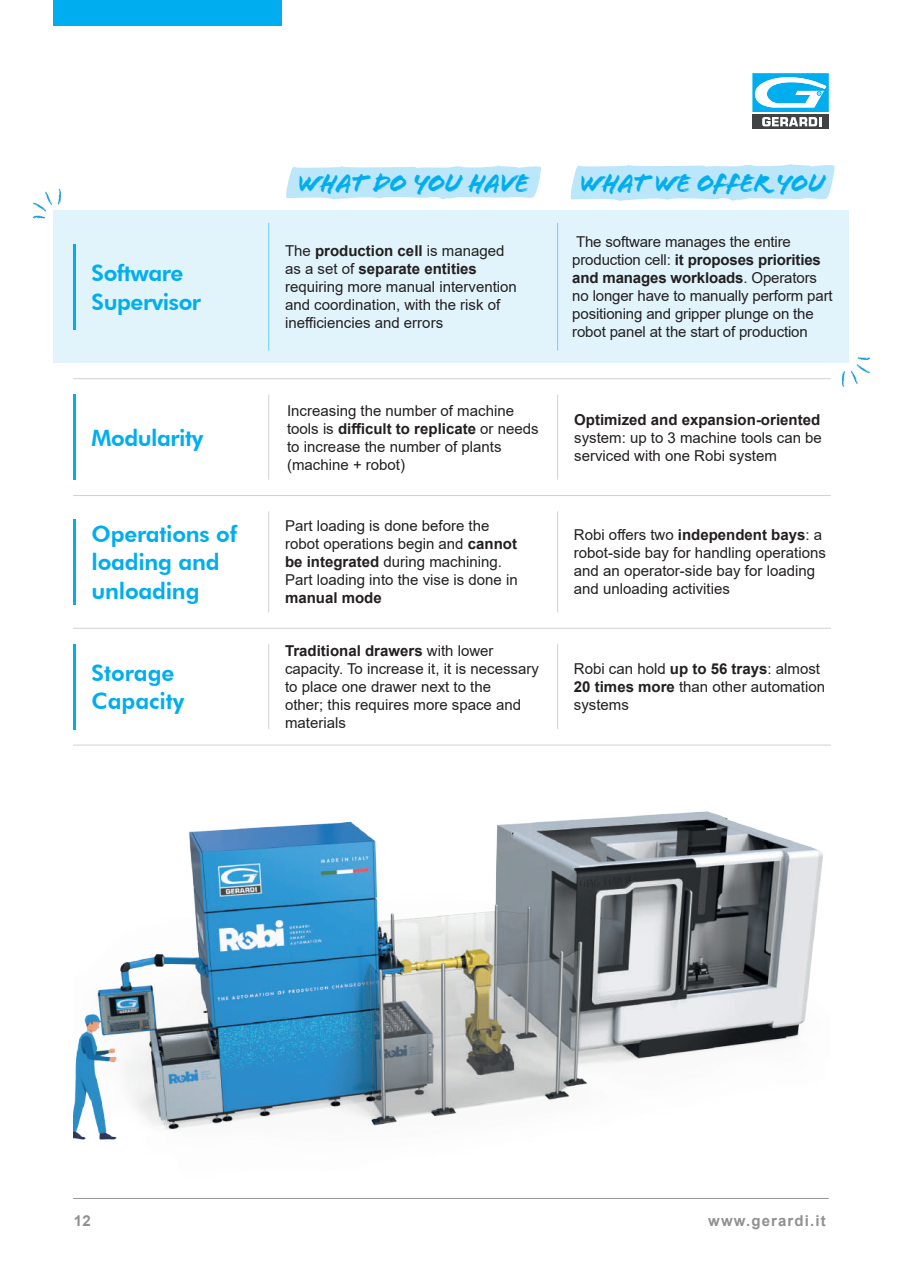
<style>
.page{position:relative;width:902px;height:1272px;background:#fff}
.page>*{position:absolute;margin:0;border:0;box-sizing:border-box;transform-origin:0 0}
.t1{font:27px "Flood Std";letter-spacing:-.03em;color:#00aeef}
.t2{font:800 22.5px/28.5px "Futura BT";letter-spacing:-.01em;color:#00aeef}
.t3{font:15px/18px "Arial";color:#231f20}
.t4{font:700 15px "Arial";color:#231f20}
.t5{font:700 15px "Arial";letter-spacing:.075em;color:#231f20}
.s1{font-weight:700}
</style>
<div class="page">
<hr style="left:73px;top:1197px;width:755px;height:1px;background:#939598">
<div style="left:752px;top:114px;width:76px;height:15px;background:#414243"></div>
<svg style="left:752px;top:73px;width:76px;height:54px"></svg>
<hr style="left:73px;top:378px;width:757px;height:1px;background:#d1d2d4">
<hr style="left:73px;top:495px;width:757px;height:1px;background:#d1d2d4">
<hr style="left:73px;top:628px;width:757px;height:1px;background:#d1d2d4">
<hr style="left:73px;top:744px;width:757px;height:1px;background:#d1d2d4">
<svg style="left:286px;top:165px;width:255px;height:34px;background:#c4e9fa"></svg>
<svg style="left:570px;top:164px;width:264px;height:37px;background:#c4e9fa"></svg>
<hr style="left:73px;top:394px;width:2px;height:85px;background:#00aeef">
<hr style="left:557px;top:394px;width:1px;height:85px;background:#d1d2d4">
<hr style="left:268px;top:394px;width:1px;height:85px;background:#d1d2d4">
<hr style="left:73px;top:519px;width:2px;height:85px;background:#00aeef">
<hr style="left:557px;top:511px;width:1px;height:101px;background:#d1d2d4">
<hr style="left:268px;top:511px;width:1px;height:101px;background:#d1d2d4">
<hr style="left:73px;top:644px;width:2px;height:85px;background:#00aeef">
<hr style="left:557px;top:644px;width:1px;height:85px;background:#d1d2d4">
<hr style="left:268px;top:644px;width:1px;height:85px;background:#d1d2d4">
<div style="left:53px;top:211px;width:795px;height:152px;background:#e1f4fc"></div>
<hr style="left:73px;top:244px;width:2px;height:85px;background:#00aeef">
<hr style="left:557px;top:223px;width:1px;height:127px;background:#6bcff6">
<hr style="left:268px;top:223px;width:1px;height:127px;background:#6bcff6">
<svg style="left:58px;top:188px;width:3px;height:17px"></svg>
<svg style="left:33px;top:191px;width:19px;height:28px"></svg>
<svg style="left:841px;top:357px;width:29px;height:30px"></svg>
<img style="left:73px;top:811px;width:750px;height:329px">
<div style="left:53px;top:0;width:228px;height:26px;background:#00aeef"></div>
<h2 class="t2" style="left:91px;top:258px;width:111px">Software<br>Supervisor</h2>
<h2 class="t2" style="left:91px;top:423px;width:113px">Modularity</h2>
<h1 class="t1" style="left:297px;top:168px;width:233px">WHAT DO YOU HAVE</h1>
<h1 class="t1" style="left:579px;top:168px;width:247px">WHAT WE OFFER YOU</h1>
<p class="t3" style="left:285px;top:242px;width:233px">The <span class="s1">production cell</span> is managed as a set of <span class="s1">separate entities </span>requiring more manual intervention and coordination, with the risk of inefficiencies and errors</p>
<p class="t3" style="left:287px;top:401px;width:253px">Increasing the number of machine tools is <span class="s1">difficult to replicate</span> or needs to increase the number of plants (machine + robot)</p>
<p class="t3" style="left:572px;top:233px;width:262px">The software manages the entire production cell: <span class="s1">it proposes priorities and manages workloads</span>. Operators no longer have to manually perform part positioning and gripper plunge on the robot panel at the start of production</p>
<p class="t4" style="left:574px;top:409px;width:247px">Optimized and expansion-oriented</p>
<p class="t3" style="left:574px;top:428px;width:249px">system: up to 3 machine tools can be serviced with one Robi system</p>
<p class="t3" style="left:285px;top:517px;width:234px">Part loading is done before the robot operations begin and <span class="s1">cannot be integrated</span> during machining.<br>Part loading into the vise is done in</p>
<p class="t4" style="left:285px;top:587px;width:98px">manual mode</p>
<h2 class="t2" style="left:91px;top:519px;width:147px">Operations of loading and unloading</h2>
<p class="t3" style="left:574px;top:526px;width:253px">Robi offers two <span class="s1">independent bays</span>: a robot-side bay for handling operations and an operator-side bay for loading and unloading activities</p>
<p class="t3" style="left:285px;top:641px;width:255px"><span class="s1">Traditional drawers</span> with lower capacity. To increase it, it is necessary to place one drawer next to the<br>other; this requires more space and materials</p>
<h2 class="t2" style="left:91px;top:658px;width:94px">Storage<br>Capacity</h2>
<p class="t3" style="left:574px;top:659px;width:252px">Robi can hold <span class="s1">up to 56 trays</span>: almost<br><span class="s1">20 times more</span> than other automation systems</p>
<p class="t4" style="left:73px;top:1210px;width:19px">12</p>
<p class="t5" style="left:708px;top:1210px;width:119px">www.gerardi.it</p>
</div>
